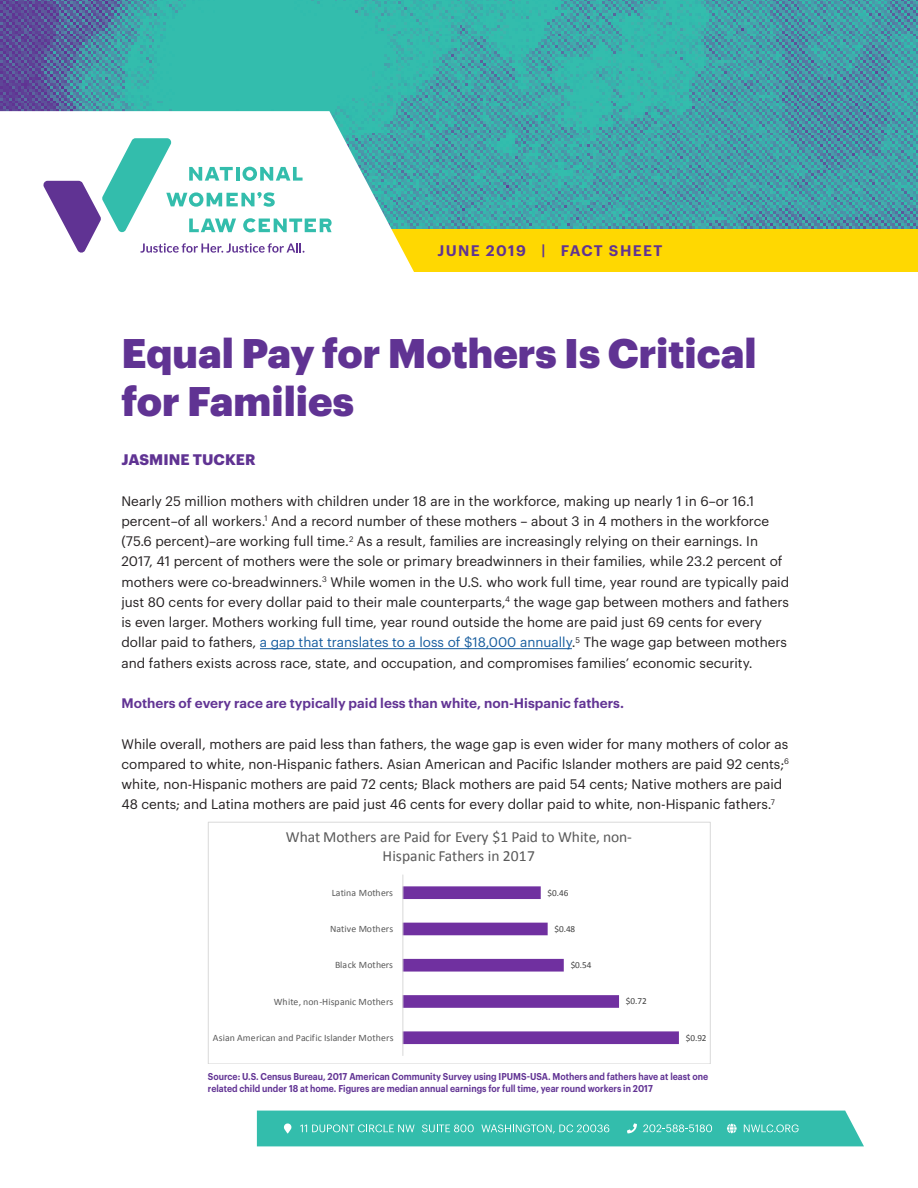
<style>
.page{position:relative;width:918px;height:1188px;background:#fff}
.page>*{position:absolute;margin:0;border:0;box-sizing:border-box;transform-origin:0 0}
.MAIN_TITLE__SUBTITLE{font:900 40.5px/48.6px "Graphik";color:#603393}
.t1{font:15.6px/19px "Calibri";letter-spacing:-.005em;color:#595959;text-align:center}
.t2{font:600 15px "Graphik";letter-spacing:.095em;color:#603393}
.MAIN_TITLE__SUBTITLE-2{font:700 15px "Graphik";letter-spacing:.005em;color:#603393}
.BODY_TEXT{font:13.5px/20.2px "Graphik";color:#231f20}
.BODY_TEXT-2{font:600 13.5px "Graphik";color:#623494}
.Footnote{font:600 9.75px/11.7px "Graphik";color:#623494;scale:.89 1}
.t3{font:9.75px "Calibri";letter-spacing:.005em;color:#595959}
.t4{font:9.15px "Calibri";letter-spacing:-.005em;color:#404040}
.s1{color:#175d9e}
</style>
<div class="page">
<img style="left:0;top:0;width:918px;height:229px">
<div style="left:370px;top:229px;width:548px;height:42px;background:#ffd801"></div>
<svg style="left:0;top:111px;width:422px;height:161px"></svg>
<svg style="left:43px;top:138px;width:289px;height:115px"></svg>
<svg style="left:257px;top:1111px;width:607px;height:35px;background:#40c1b1"></svg>
<hr style="left:260px;top:648px;width:312px;height:1px;background:#175d9e">
<svg style="left:404px;top:886px;width:275px;height:158px"></svg>
<hr style="left:403px;top:875px;width:1px;height:181px;background:#d9d9d9">
<div style="left:208px;top:822px;width:502px;height:242px;border:1px solid #d9d9d9"></div>
<p class="t2" style="left:437px;top:239px;width:227px">JUNE 2019 | FACT SHEET</p>
<p class="MAIN_TITLE__SUBTITLE" style="left:122px;top:328px;width:637px">Equal Pay for Mothers Is Critical for Families</p>
<p class="MAIN_TITLE__SUBTITLE-2" style="left:122px;top:448px;width:136px">JASMINE TUCKER</p>
<p class="BODY_TEXT" style="left:122px;top:489px;width:669px">Nearly 25 million mothers with children under 18 are in the workforce, making up nearly 1 in 6–or 16.1 percent–of all workers.<sup>1</sup> And a record number of these mothers – about 3 in 4 mothers in the workforce (75.6 percent)–are working full time.<sup>2</sup> As a result, families are increasingly relying on their earnings. In 2017, 41 percent of mothers were the sole or primary breadwinners in their families, while 23.2 percent of mothers were co-breadwinners.<sup>3</sup> While women in the U.S. who work full time, year round are typically paid just 80 cents for every dollar paid to their male counterparts,<sup>4</sup> the wage gap between mothers and fathers is even larger. Mothers working full time, year round outside the home are paid just 69 cents for every dollar paid to fathers, <span class="s1">a gap that translates to a loss of $18,000 annually</span>.<sup>5</sup> The wage gap between mothers and fathers exists across race, state, and occupation, and compromises families’ economic security.</p>
<p class="BODY_TEXT-2" style="left:122px;top:693px;width:504px">Mothers of every race are typically paid less than white, non-Hispanic fathers.</p>
<p class="BODY_TEXT" style="left:122px;top:732px;width:669px">While overall, mothers are paid less than fathers, the wage gap is even wider for many mothers of color as compared to white, non-Hispanic fathers. Asian American and Pacific Islander mothers are paid 92 cents;<sup>6 </sup>white, non-Hispanic mothers are paid 72 cents; Black mothers are paid 54 cents; Native mothers are paid 48 cents; and Latina mothers are paid just 46 cents for every dollar paid to white, non-Hispanic fathers.<sup>7</sup></p>
<p class="t1" style="left:286px;top:827px;width:348px">What Mothers are Paid for Every $1 Paid to White, non-<br>Hispanic Fathers in 2017</p>
<p class="t3" style="left:332px;top:887px;width:63px">Latina Mothers</p>
<p class="t4" style="left:548px;top:887px;width:22px">$0.46</p>
<p class="t3" style="left:330px;top:923px;width:65px">Native Mothers</p>
<p class="t4" style="left:555px;top:923px;width:22px">$0.48</p>
<p class="t3" style="left:335px;top:959px;width:59px">Black Mothers</p>
<p class="t4" style="left:571px;top:959px;width:22px">$0.54</p>
<p class="t3" style="left:274px;top:995px;width:121px">White, non-Hispanic Mothers</p>
<p class="t4" style="left:626px;top:996px;width:22px">$0.72</p>
<p class="t3" style="left:213px;top:1031px;width:182px">Asian American and Pacific Islander Mothers</p>
<p class="t4" style="left:686px;top:1032px;width:22px">$0.92</p>
<p class="Footnote" style="left:208px;top:1070px;width:563px">Source: U.S. Census Bureau, 2017 American Community Survey using IPUMS-USA. Mothers and fathers have at least one related child under 18 at home. Figures are median annual earnings for full time, year round workers in 2017</p>
</div>
